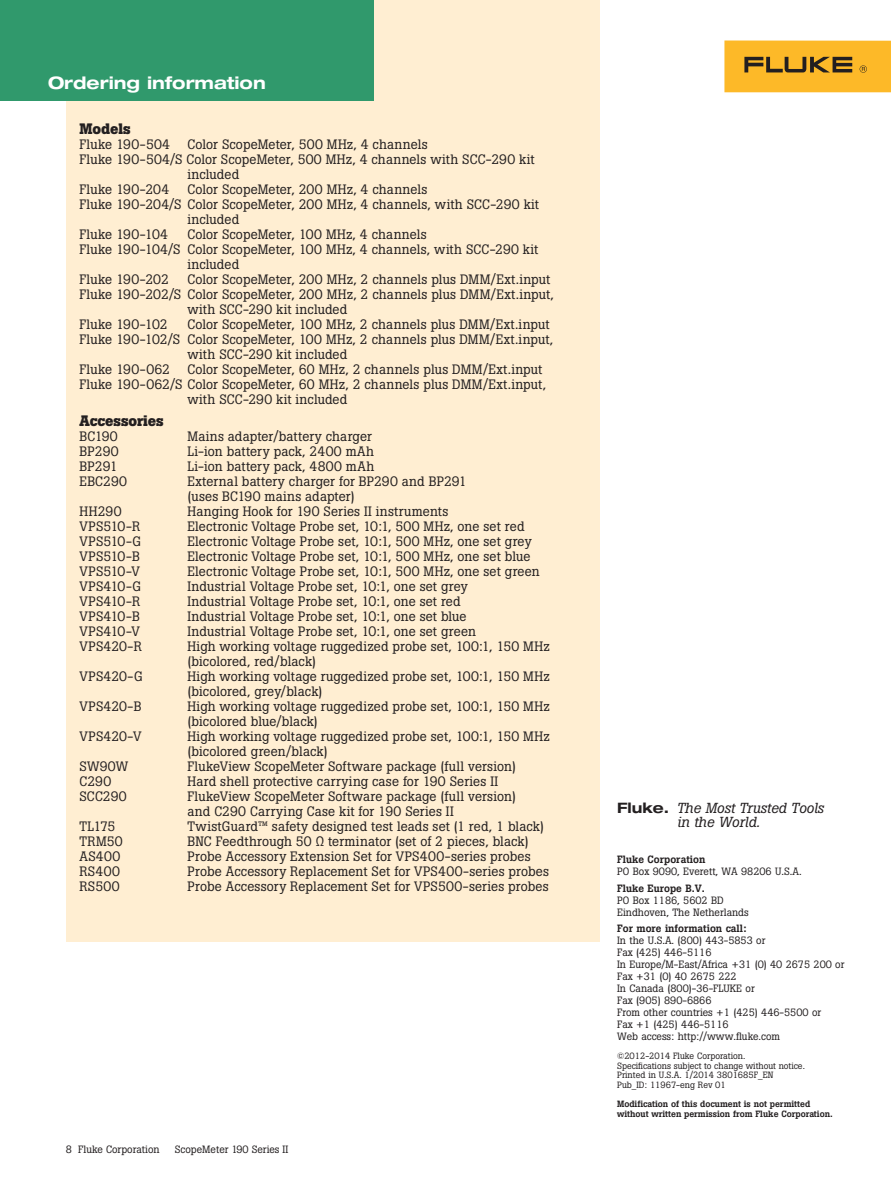
<style>
.page{position:relative;width:891px;height:1188px;background:#fff}
.page>*{position:absolute;margin:0;border:0;box-sizing:border-box;transform-origin:0 0}
.t1{font:700 expanded 17.25px "Helvetica Neue LT Std";color:#fff}
.t2{font:700 15px "Boton Pro";letter-spacing:-.005em;color:#231f20}
.t3{font:italic 14.4px/14.4px "Boton Pro";color:#231f20;text-align:center}
.t4{font:13.5px/15px "Boton Pro";letter-spacing:.01em;color:#231f20}
.t5{font:10.5px/12px "Boton Pro";color:#231f20}
.t6{font:500 10.5px "Boton Pro";color:#231f20}
.t7{font:9px/9.8px "Boton Pro";color:#231f20}
.t8{font:500 9px/9.8px "Boton Pro";letter-spacing:-.005em;color:#231f20}
.s1{font-family:"Helvetica Neue LT Std";font-weight:700;font-style:normal;font-stretch:expanded}
</style>
<div class="page">
<div style="left:724px;top:40px;width:167px;height:52px;background:#fdb928"></div>
<svg style="left:744px;top:57px;width:108px;height:15px"></svg>
<svg style="left:860px;top:65px;width:7px;height:8px"></svg>
<div style="left:66px;top:0;width:533px;height:942px;background:#ffeed2"></div>
<div style="left:0;top:0;width:373px;height:100px;background:#30996c"></div>
<p class="t1" style="left:48px;top:72px;width:219px">Ordering information</p>
<p class="t2" style="left:80px;top:119px;width:53px">Models</p>
<p class="t4" style="left:80px;top:137px;width:92px">Fluke 190-504</p>
<p class="t4" style="left:188px;top:137px;width:242px">Color ScopeMeter, 500 MHz, 4 channels</p>
<p class="t4" style="left:80px;top:152px;width:457px">Fluke 190-504/S Color ScopeMeter, 500 MHz, 4 channels with SCC-290 kit</p>
<p class="t4" style="left:188px;top:167px;width:53px">included</p>
<p class="t4" style="left:80px;top:182px;width:91px">Fluke 190-204</p>
<p class="t4" style="left:188px;top:182px;width:241px">Color ScopeMeter, 200 MHz, 4 channels</p>
<p class="t4" style="left:80px;top:197px;width:461px">Fluke 190-204/S Color ScopeMeter, 200 MHz, 4 channels, with SCC-290 kit</p>
<p class="t4" style="left:188px;top:212px;width:53px">included</p>
<p class="t4" style="left:80px;top:227px;width:90px">Fluke 190-104</p>
<p class="t4" style="left:188px;top:227px;width:241px">Color ScopeMeter, 100 MHz, 4 channels</p>
<p class="t4" style="left:80px;top:242px;width:460px">Fluke 190-104/S Color ScopeMeter, 100 MHz, 4 channels, with SCC-290 kit</p>
<p class="t4" style="left:188px;top:257px;width:53px">included</p>
<p class="t4" style="left:80px;top:272px;width:91px">Fluke 190-202</p>
<p class="t4" style="left:188px;top:272px;width:364px">Color ScopeMeter, 200 MHz, 2 channels plus DMM/Ext.input</p>
<p class="t4" style="left:80px;top:287px;width:476px">Fluke 190-202/S Color ScopeMeter, 200 MHz, 2 channels plus DMM/Ext.input,</p>
<p class="t4" style="left:188px;top:302px;width:161px">with SCC-290 kit included</p>
<p class="t4" style="left:80px;top:317px;width:90px">Fluke 190-102</p>
<p class="t4" style="left:188px;top:317px;width:364px">Color ScopeMeter, 100 MHz, 2 channels plus DMM/Ext.input</p>
<p class="t4" style="left:80px;top:332px;width:475px">Fluke 190-102/S Color ScopeMeter, 100 MHz, 2 channels plus DMM/Ext.input,</p>
<p class="t4" style="left:188px;top:347px;width:161px">with SCC-290 kit included</p>
<p class="t4" style="left:80px;top:362px;width:92px">Fluke 190-062</p>
<p class="t4" style="left:188px;top:362px;width:356px">Color ScopeMeter, 60 MHz, 2 channels plus DMM/Ext.input</p>
<p class="t4" style="left:80px;top:377px;width:468px">Fluke 190-062/S Color ScopeMeter, 60 MHz, 2 channels plus DMM/Ext.input,</p>
<p class="t4" style="left:188px;top:392px;width:161px">with SCC-290 kit included</p>
<p class="t2" style="left:80px;top:411px;width:86px">Accessories</p>
<p class="t4" style="left:80px;top:429px;width:40px">BC190</p>
<p class="t4" style="left:188px;top:429px;width:186px">Mains adapter/battery charger</p>
<p class="t4" style="left:80px;top:444px;width:41px">BP290</p>
<p class="t4" style="left:188px;top:444px;width:188px">Li-ion battery pack, 2400 mAh</p>
<p class="t4" style="left:80px;top:459px;width:40px">BP291</p>
<p class="t4" style="left:188px;top:459px;width:188px">Li-ion battery pack, 4800 mAh</p>
<p class="t4" style="left:80px;top:474px;width:49px">EBC290</p>
<p class="t4" style="left:188px;top:474px;width:281px">External battery charger for BP290 and BP291 (uses BC190 mains adapter)</p>
<p class="t4" style="left:80px;top:504px;width:44px">HH290</p>
<p class="t4" style="left:188px;top:504px;width:262px">Hanging Hook for 190 Series II instruments</p>
<p class="t4" style="left:80px;top:519px;width:62px">VPS510-R</p>
<p class="t4" style="left:188px;top:519px;width:339px">Electronic Voltage Probe set, 10:1, 500 MHz, one set red</p>
<p class="t4" style="left:80px;top:534px;width:63px">VPS510-G</p>
<p class="t4" style="left:188px;top:534px;width:346px">Electronic Voltage Probe set, 10:1, 500 MHz, one set grey</p>
<p class="t4" style="left:80px;top:549px;width:62px">VPS510-B</p>
<p class="t4" style="left:188px;top:549px;width:345px">Electronic Voltage Probe set, 10:1, 500 MHz, one set blue</p>
<p class="t4" style="left:80px;top:564px;width:62px">VPS510-V</p>
<p class="t4" style="left:188px;top:564px;width:354px">Electronic Voltage Probe set, 10:1, 500 MHz, one set green</p>
<p class="t4" style="left:80px;top:579px;width:63px">VPS410-G</p>
<p class="t4" style="left:188px;top:579px;width:282px">Industrial Voltage Probe set, 10:1, one set grey</p>
<p class="t4" style="left:80px;top:594px;width:62px">VPS410-R</p>
<p class="t4" style="left:188px;top:594px;width:275px">Industrial Voltage Probe set, 10:1, one set red</p>
<p class="t4" style="left:80px;top:609px;width:62px">VPS410-B</p>
<p class="t4" style="left:188px;top:609px;width:281px">Industrial Voltage Probe set, 10:1, one set blue</p>
<p class="t4" style="left:80px;top:624px;width:62px">VPS410-V</p>
<p class="t4" style="left:188px;top:624px;width:290px">Industrial Voltage Probe set, 10:1, one set green</p>
<p class="t4" style="left:80px;top:639px;width:64px">VPS420-R</p>
<p class="t4" style="left:188px;top:639px;width:364px">High working voltage ruggedized probe set, 100:1, 150 MHz (bicolored, red/black)</p>
<p class="t4" style="left:80px;top:669px;width:65px">VPS420-G</p>
<p class="t4" style="left:188px;top:669px;width:364px">High working voltage ruggedized probe set, 100:1, 150 MHz (bicolored, grey/black)</p>
<p class="t4" style="left:80px;top:699px;width:64px">VPS420-B</p>
<p class="t4" style="left:188px;top:699px;width:364px">High working voltage ruggedized probe set, 100:1, 150 MHz (bicolored blue/black)</p>
<p class="t4" style="left:80px;top:729px;width:64px">VPS420-V</p>
<p class="t4" style="left:188px;top:729px;width:364px">High working voltage ruggedized probe set, 100:1, 150 MHz (bicolored green/black)</p>
<p class="t4" style="left:80px;top:759px;width:50px">SW90W</p>
<p class="t4" style="left:188px;top:759px;width:330px">FlukeView ScopeMeter Software package (full version)</p>
<p class="t4" style="left:80px;top:774px;width:33px">C290</p>
<p class="t4" style="left:188px;top:774px;width:312px">Hard shell protective carrying case for 190 Series II</p>
<p class="t4" style="left:80px;top:789px;width:49px">SCC290</p>
<p class="t4" style="left:188px;top:789px;width:330px">FlukeView ScopeMeter Software package (full version) and C290 Carrying Case kit for 190 Series II</p>
<p class="t4" style="left:80px;top:819px;width:37px">TL175</p>
<p class="t4" style="left:188px;top:819px;width:358px">TwistGuard™ safety designed test leads set (1 red, 1 black)</p>
<p class="t4" style="left:80px;top:834px;width:45px">TRM50</p>
<p class="t4" style="left:188px;top:834px;width:343px">BNC Feedthrough 50 Ω terminator (set of 2 pieces, black)</p>
<p class="t4" style="left:80px;top:849px;width:42px">AS400</p>
<p class="t4" style="left:188px;top:849px;width:345px">Probe Accessory Extension Set for VPS400-series probes</p>
<p class="t4" style="left:80px;top:864px;width:42px">RS400</p>
<p class="t4" style="left:188px;top:864px;width:363px">Probe Accessory Replacement Set for VPS400-series probes</p>
<p class="t4" style="left:80px;top:879px;width:42px">RS500</p>
<p class="t4" style="left:188px;top:879px;width:363px">Probe Accessory Replacement Set for VPS500-series probes</p>
<p class="t5" style="left:66px;top:1143px;width:95px">8 Fluke Corporation</p>
<p class="t5" style="left:175px;top:1143px;width:115px">ScopeMeter 190 Series II</p>
<p class="t3" style="left:617px;top:801px;width:208px"><span class="s1">Fluke.</span> The Most Trusted Tools in the World.</p>
<p class="t6" style="left:617px;top:853px;width:90px">Fluke Corporation</p>
<p class="t5" style="left:617px;top:865px;width:186px">PO Box 9090, Everett, WA 98206 U.S.A.</p>
<p class="t6" style="left:617px;top:881px;width:89px">Fluke Europe B.V.</p>
<p class="t5" style="left:617px;top:894px;width:133px">PO Box 1186, 5602 BD<br>Eindhoven, The Netherlands</p>
<p class="t6" style="left:617px;top:922px;width:131px">For more information call:</p>
<p class="t5" style="left:617px;top:934px;width:229px">In the U.S.A. (800) 443-5853 or<br>Fax (425) 446-5116<br>In Europe/M-East/Africa +31 (0) 40 2675 200 or<br>Fax +31 (0) 40 2675 222<br>In Canada (800)-36-FLUKE or<br>Fax (905) 890-6866<br>From other countries +1 (425) 446-5500 or<br>Fax +1 (425) 446-5116<br>Web access: http://www.fluke.com</p>
<p class="t7" style="left:617px;top:1051px;width:189px">©2012-2014 Fluke Corporation.<br>Specifications subject to change without notice.<br>Printed in U.S.A. 1/2014 3801685F_EN Pub_ID: 11967-eng Rev 01</p>
<p class="t8" style="left:617px;top:1099px;width:217px">Modification of this document is not permitted without written permission from Fluke Corporation.</p>
</div>
